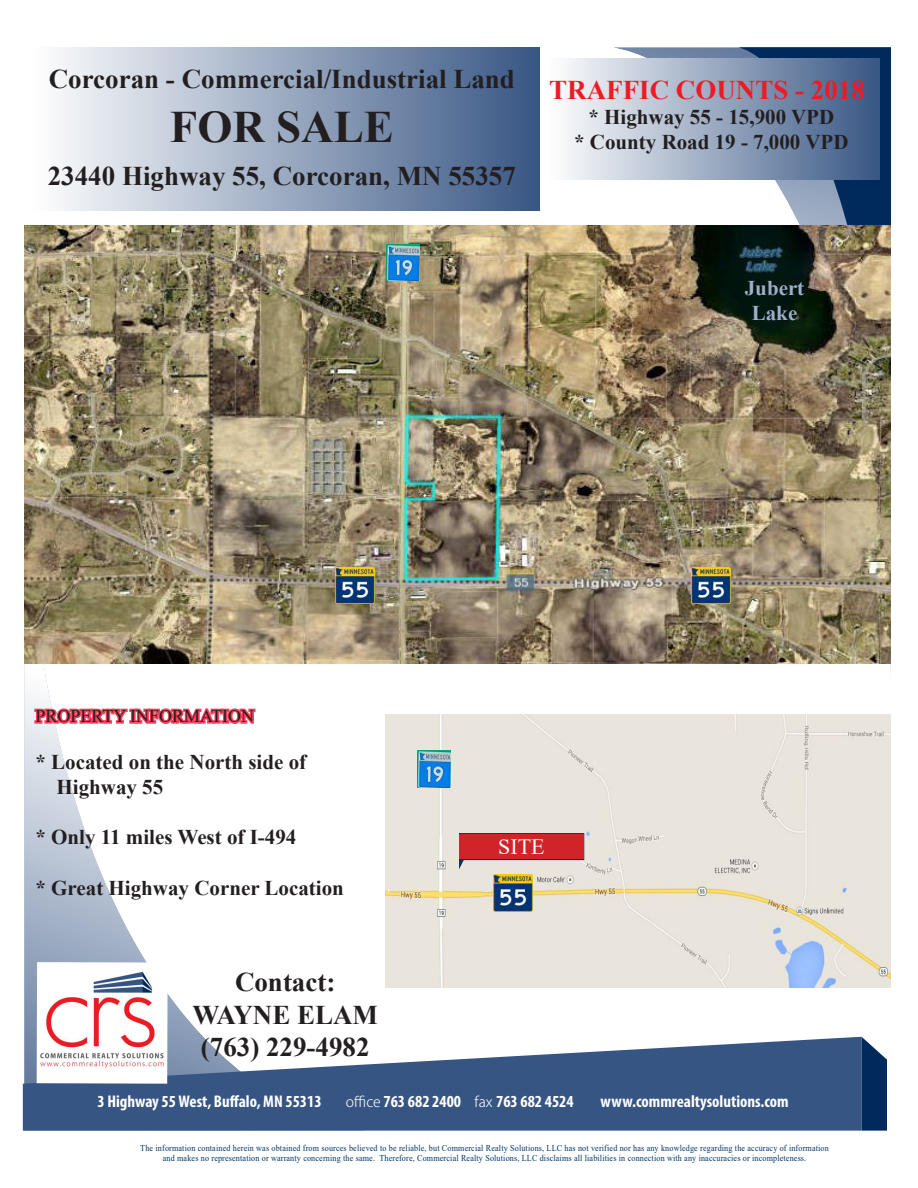
<style>
.page{position:relative;width:918px;height:1188px;background:#fff}
.page>*{position:absolute;margin:0;border:0;box-sizing:border-box;transform-origin:0 0}
.t1{font:700 45px "Times New Roman";color:#231f20}
.t2{font:700 27px/32.4px "Times New Roman";color:#231f20;text-align:center}
.t3{font:700 27px "Times New Roman";color:#ed1b24}
.t4{font:21.9px "Times New Roman";color:#fff}
.t5{font:700 21px/25.2px "Times New Roman";color:#231f20;text-align:center}
.t6{font:700 21px/25.2px "Times New Roman";color:#a2aec9;text-align:center}
.t7{font:18px "Times New Roman";color:#231f20}
.t8{font:700 condensed 16.95px "Myriad Pro";color:#fff}
.t9{font:9px/10.5px "Times New Roman";letter-spacing:.02em;color:#003667;text-align:center;scale:.9 1}
.s1{font-family:"Koz Go Pro";font-weight:300;font-stretch:normal;font-size:14.1px}
</style>
<div class="page">
<svg style="left:611px;top:47px;width:280px;height:625px"></svg>
<svg style="left:738px;top:47px;width:153px;height:179px"></svg>
<svg style="left:24px;top:663px;width:342px;height:374px"></svg>
<svg style="left:23px;top:1037px;width:839px;height:94px;fill:#365583"></svg>
<svg style="left:862px;top:1037px;width:25px;height:94px;background:#1f4470"></svg>
<img style="left:37px;top:962px;width:131px;height:122px">
<div style="left:543px;top:58px;width:336px;height:121px;background:linear-gradient(to right,#fff,#395785)"></div>
<svg style="left:33px;top:698px;width:224px;height:30px"></svg>
<img style="left:386px;top:715px;width:505px;height:273px">
<svg style="left:459px;top:833px;width:125px;height:36px"></svg>
<div style="left:459px;top:834px;width:125px;height:24px;background:#d1232a"></div>
<img style="left:418px;top:751px;width:33px;height:36px">
<img style="left:494px;top:875px;width:39px;height:36px">
<img style="left:24px;top:226px;width:867px;height:437px">
<img style="left:386px;top:244px;width:33px;height:36px">
<img style="left:336px;top:567px;width:39px;height:36px">
<img style="left:692px;top:567px;width:39px;height:36px">
<div style="left:24px;top:47px;width:516px;height:164px;background:linear-gradient(to right,#fff,#385684)"></div>
<h2 class="t2" style="left:49px;top:65px;width:468px">Corcoran - Commercial/Industrial Land</h2>
<h1 class="t1" style="left:170px;top:111px;width:225px">FOR SALE</h1>
<h2 class="t2" style="left:48px;top:162px;width:470px">23440 Highway 55, Corcoran, MN 55357</h2>
<h2 class="t3" style="left:549px;top:80px;width:317px">TRAFFIC COUNTS - 2018</h2>
<h3 class="t5" style="left:574px;top:107px;width:276px">* Highway 55 - 15,900 VPD<br>* County Road 19 - 7,000 VPD</h3>
<h3 class="t6" style="left:745px;top:277px;width:61px">Jubert<br>Lake</h3>
<h3 class="t7" style="left:36px;top:709px;width:220px">PROPERTY INFORMATION</h3>
<h3 class="t5" style="left:57px;top:751px;width:251px;text-align:left;text-indent:-21px">* Located on the North side of<br>Highway 55</h3>
<h3 class="t5" style="left:36px;top:827px;width:262px">* Only 11 miles West of I-494</h3>
<h3 class="t5" style="left:36px;top:877px;width:310px">* Great Highway Corner Location</h3>
<h2 class="t2" style="left:192px;top:969px;width:187px">Contact:<br>WAYNE ELAM (763) 229-4982</h2>
<h3 class="t4" style="left:498px;top:838px;width:48px">SITE</h3>
<h3 class="t8" style="left:98px;top:1095px;width:226px">3 Highway 55 West, Buffalo, MN 55313</h3>
<h3 class="t8" style="left:346px;top:1095px;width:229px"><span class="s1">office</span> 763 682 2400 <span class="s1">fax</span> 763 682 4524</h3>
<h3 class="t8" style="left:601px;top:1095px;width:190px">www.commrealtysolutions.com</h3>
<p class="t9" style="left:140px;top:1143px;width:767px">The information contained herein was obtained from sources believed to be reliable, but Commercial Realty Solutions, LLC has not verified nor has any knowledge regarding the accuracy of information and makes no representation or warranty concerning the same. Therefore, Commercial Realty Solutions, LLC disclaims all liabilities in connection with any inaccuracies or incompleteness.</p>
</div>
